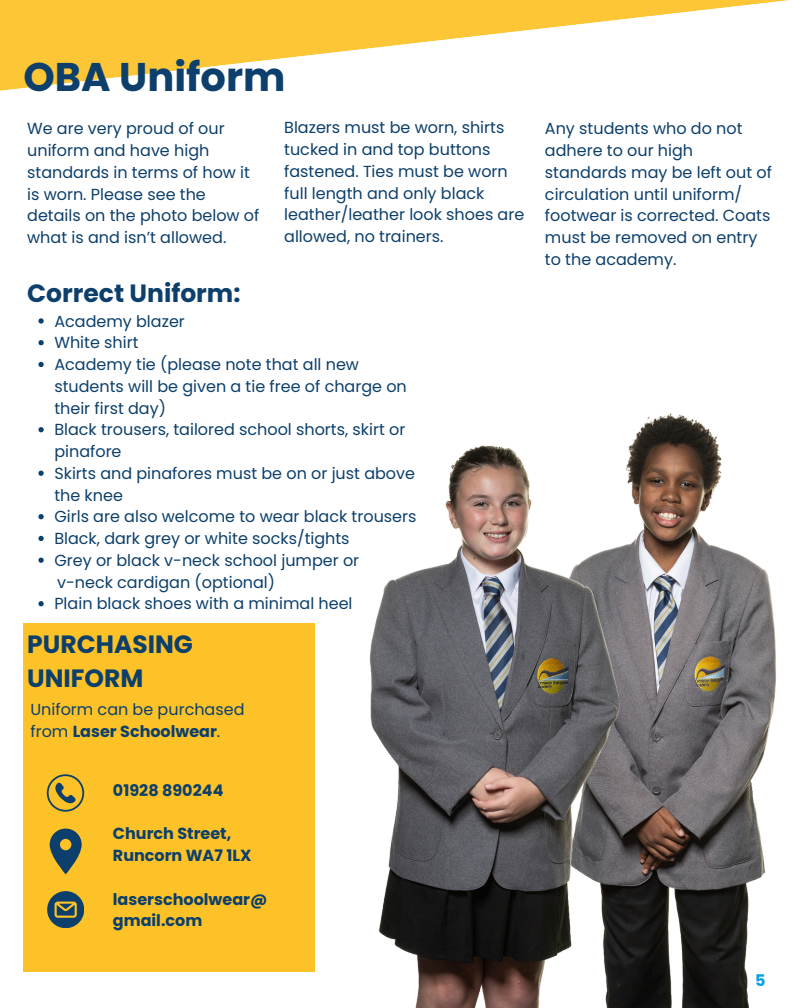
<style>
.page{position:relative;width:792px;height:1008px;background:#fff}
.page>*{position:absolute;margin:0;border:0;box-sizing:border-box;transform-origin:0 0}
.t1{font:700 40px "Poppins";color:#0c3f6b}
.t2{font:700 25px/34.5px "Poppins";color:#0c3f6b}
.t3{font:16px/21.8px "Poppins";color:#0c3f6b}
.t4{font:700 16px/21.8px "Poppins";color:#0c3f6b}
.t5{font:700 16px "Poppins";color:#009fe3}
.s1{font-weight:700}
</style>
<div class="page">
<img style="left:732px;top:551px;width:44px;height:457px">
<div style="left:24px;top:623px;width:291px;height:349px;background:#fdc228"></div>
<img style="left:369px;top:413px;width:363px;height:595px">
<svg style="left:38px;top:318px;width:6px;height:6px"></svg>
<svg style="left:38px;top:340px;width:6px;height:5px"></svg>
<svg style="left:38px;top:362px;width:6px;height:5px"></svg>
<svg style="left:38px;top:427px;width:6px;height:5px"></svg>
<svg style="left:38px;top:471px;width:6px;height:5px"></svg>
<svg style="left:38px;top:514px;width:6px;height:5px"></svg>
<svg style="left:38px;top:536px;width:6px;height:5px"></svg>
<svg style="left:38px;top:558px;width:6px;height:5px"></svg>
<svg style="left:38px;top:601px;width:6px;height:5px"></svg>
<svg style="left:0;top:0;width:789px;height:91px"></svg>
<svg style="left:50px;top:829px;width:32px;height:45px"></svg>
<svg style="left:47px;top:774px;width:37px;height:38px"></svg>
<svg style="left:47px;top:891px;width:37px;height:37px"></svg>
<p class="t1" style="left:24px;top:49px;width:264px">OBA Uniform</p>
<h5 class="t3" style="left:27px;top:118px;width:234px">We are very proud of our uniform and have high standards in terms of how it is worn. Please see the details on the photo below of what is and isn’t allowed.</h5>
<p class="t3" style="left:284px;top:117px;width:242px">Blazers must be worn, shirts tucked in and top buttons fastened. Ties must be worn full length and only black leather/leather look shoes are allowed, no trainers.</p>
<p class="t3" style="left:545px;top:118px;width:229px">Any students who do not adhere to our high standards may be left out of circulation until uniform/ footwear is corrected. Coats must be removed on entry to the academy.</p>
<h5 class="t2" style="left:27px;top:276px;width:215px">Correct Uniform:</h5>
<h5 class="t3" style="left:54px;top:310px;width:132px">Academy blazer</h5>
<h5 class="t3" style="left:54px;top:332px;width:86px">White shirt</h5>
<h3 class="t3" style="left:54px;top:354px;width:354px">Academy tie (please note that all new students will be given a tie free of charge on their first day)</h3>
<p class="t3" style="left:54px;top:419px;width:352px">Black trousers, tailored school shorts, skirt or pinafore</p>
<p class="t3" style="left:54px;top:462px;width:362px">Skirts and pinafores must be on or just above the knee</p>
<p class="t3" style="left:54px;top:506px;width:364px">Girls are also welcome to wear black trousers</p>
<p class="t3" style="left:54px;top:528px;width:297px">Black, dark grey or white socks/tights</p>
<p class="t3" style="left:54px;top:549px;width:306px">Grey or black v-neck school jumper or</p>
<p class="t3" style="left:57px;top:571px;width:220px">v-neck cardigan (optional)</p>
<p class="t3" style="left:54px;top:593px;width:300px">Plain black shoes with a minimal heel</p>
<p class="t2" style="left:27px;top:627px;width:167px">PURCHASING<br>UNIFORM</p>
<p class="t3" style="left:30px;top:698px;width:216px">Uniform can be purchased from <span class="s1">Laser Schoolwear</span>.</p>
<h5 class="t4" style="left:113px;top:779px;width:112px">01928 890244</h5>
<p class="t4" style="left:113px;top:823px;width:140px">Church Street,<br>Runcorn WA7 1LX</p>
<p class="t4" style="left:113px;top:888px;width:156px">laserschoolwear@ gmail.com</p>
<p class="t5" style="left:755px;top:970px;width:12px">5</p>
</div>
